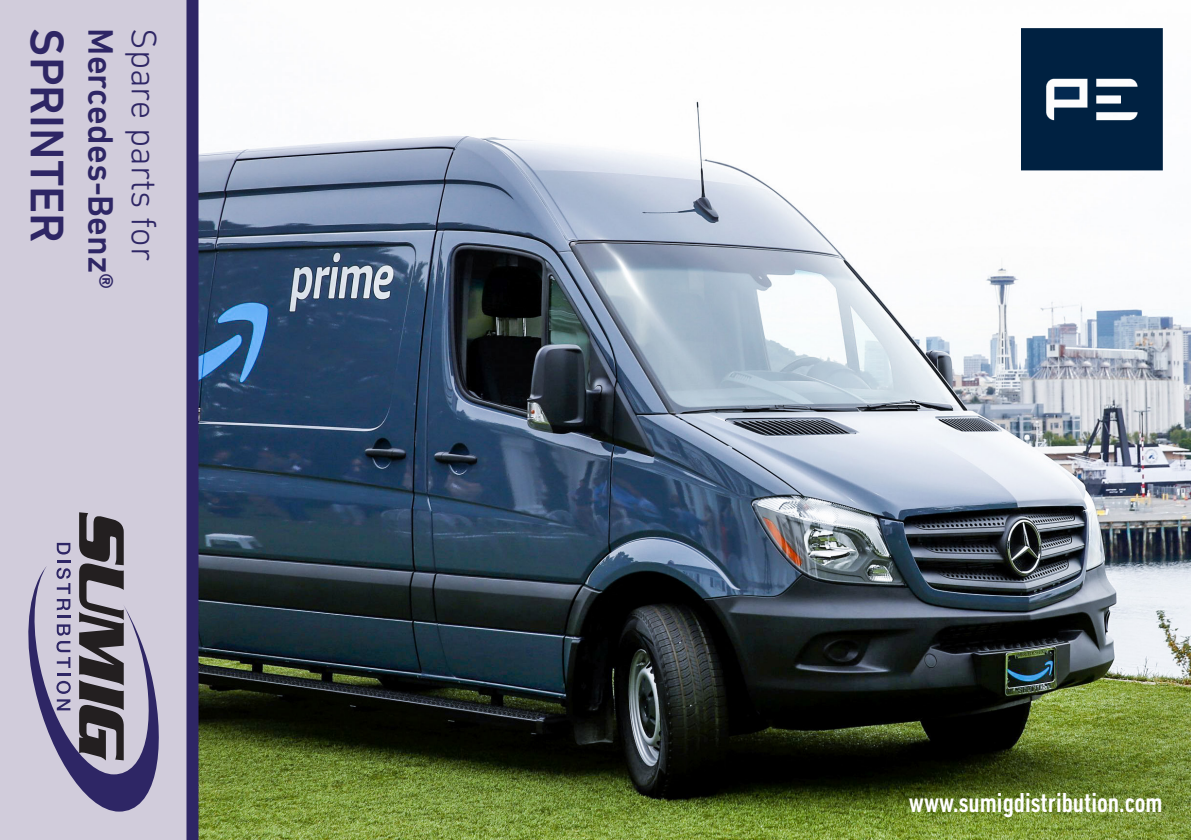
<style>
.page{position:relative;width:1191px;height:840px;background:#fff}
.page>*{position:absolute;margin:0;border:0;box-sizing:border-box;transform-origin:0 0}
.t1{font:500 48px "DIN Next LT Pro";color:#2e2665}
.t2{font:500 36px "DIN Next LT Pro";color:#2e2665}
.t3{font:300 36px "DIN Next LT Pro";color:#2e2665}
.t4{font:500 condensed 28px "DIN Next LT Pro";color:#fff}
</style>
<div class="page">
<img style="left:198px;top:0;width:993px;height:839px">
<svg style="left:0;top:0;width:198px;height:839px;background:#c4bfd2"></svg>
<svg style="left:28px;top:512px;width:131px;height:299px;background:#958fa4"></svg>
<img style="left:1021px;top:28px;width:141px;height:142px">
<p class="t1" style="left:75px;top:28px;width:216px;rotate:90deg">SPRINTER</p>
<p class="t2" style="left:122px;top:28px;width:262px;rotate:90deg">Mercedes-Benz®</p>
<p class="t3" style="left:165px;top:28px;width:234px;rotate:90deg">Spare parts for</p>
<p class="t4" style="left:909px;top:785px;width:255px">www.sumigdistribution.com</p>
</div>
